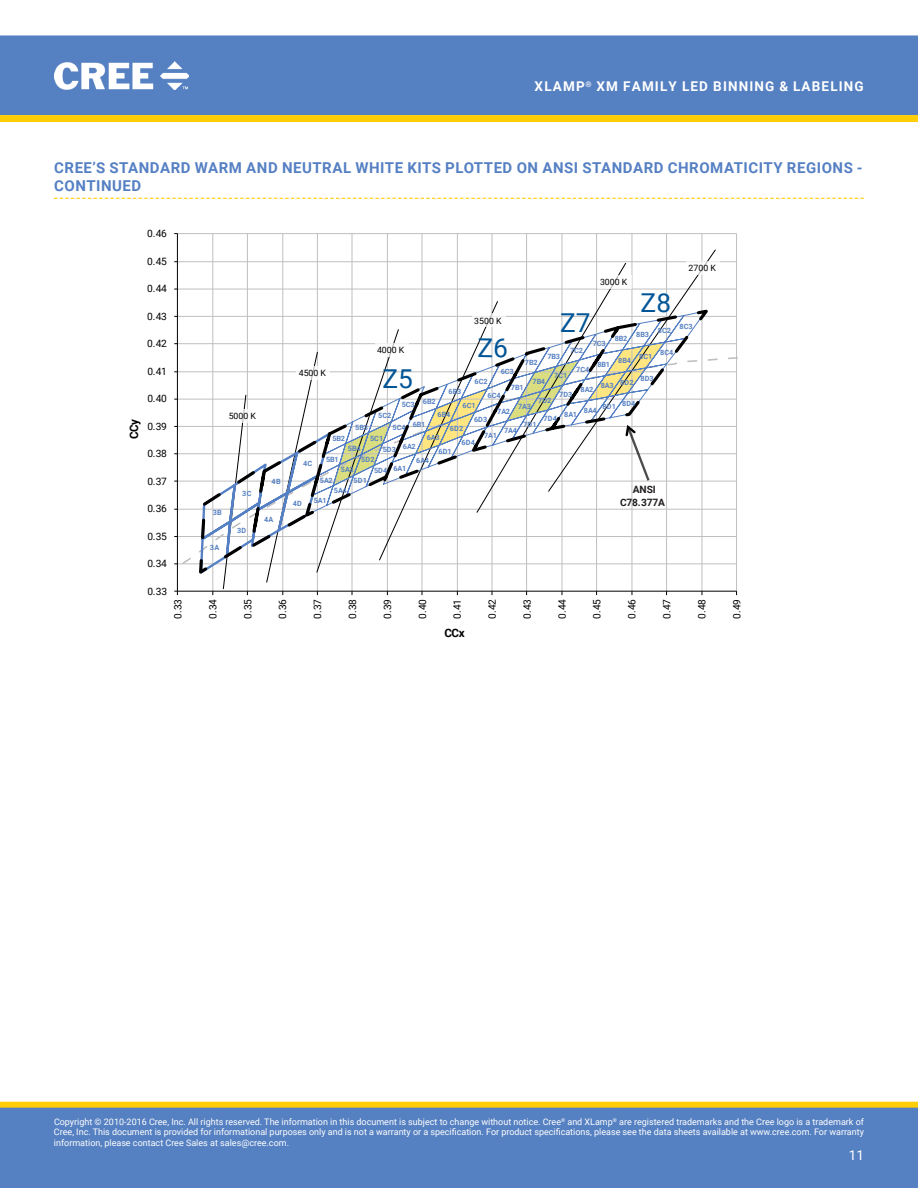
<style>
.page{position:relative;width:918px;height:1188px;background:#fff}
.page>*{position:absolute;margin:0;border:0;box-sizing:border-box;transform-origin:0 0}
.t1{font:26.1px "Roboto";color:#005596}
.t2{font:700 15px "Roboto";letter-spacing:.035em;color:#5580c3}
.t3{font:700 13.5px "Roboto";letter-spacing:.085em;color:#fff}
.t4{font:13.5px "Roboto";color:#fff}
.t5{font:700 11.7px "Roboto";color:#010101}
.t6{font:700 11.55px "Roboto";color:#010101}
.t7{font:10.2px "Roboto";letter-spacing:-.02em;color:#010101}
.t8{font:10.05px "Roboto";letter-spacing:-.02em;color:#010101}
.t9{font:700 10.05px/13.2px "Roboto";letter-spacing:-.02em;color:#231f20;text-align:center}
.t10{font:9px/10.8px "Roboto";color:#fff;text-align:justify}
.t11{font:8.7px "Roboto";color:#010101}
.t12{font:700 7.2px "Roboto";letter-spacing:.005em;color:#5580c3}
</style>
<div class="page">
<svg style="left:54px;top:198px;width:810px;height:1px"></svg>
<hr style="left:177px;top:233px;width:560px;height:1px;background:#c0bfbf">
<hr style="left:177px;top:261px;width:560px;height:1px;background:#c0bfbf">
<hr style="left:177px;top:289px;width:560px;height:1px;background:#c0bfbf">
<hr style="left:177px;top:316px;width:560px;height:1px;background:#c0bfbf">
<hr style="left:177px;top:343px;width:560px;height:1px;background:#c0bfbf">
<hr style="left:736px;top:234px;width:1px;height:357px;background:#c0bfbf">
<hr style="left:702px;top:234px;width:1px;height:357px;background:#c0bfbf">
<hr style="left:666px;top:234px;width:1px;height:357px;background:#c0bfbf">
<hr style="left:632px;top:234px;width:1px;height:357px;background:#c0bfbf">
<hr style="left:596px;top:234px;width:1px;height:357px;background:#c0bfbf">
<hr style="left:562px;top:234px;width:1px;height:357px;background:#c0bfbf">
<hr style="left:526px;top:234px;width:1px;height:357px;background:#c0bfbf">
<hr style="left:492px;top:234px;width:1px;height:357px;background:#c0bfbf">
<hr style="left:457px;top:234px;width:1px;height:357px;background:#c0bfbf">
<hr style="left:422px;top:234px;width:1px;height:357px;background:#c0bfbf">
<hr style="left:387px;top:234px;width:1px;height:357px;background:#c0bfbf">
<hr style="left:352px;top:234px;width:1px;height:357px;background:#c0bfbf">
<hr style="left:317px;top:234px;width:1px;height:357px;background:#c0bfbf">
<hr style="left:282px;top:234px;width:1px;height:357px;background:#c0bfbf">
<hr style="left:247px;top:234px;width:1px;height:357px;background:#c0bfbf">
<hr style="left:212px;top:234px;width:1px;height:357px;background:#c0bfbf">
<hr style="left:177px;top:234px;width:1px;height:357px;background:#010101">
<hr style="left:177px;top:591px;width:560px;height:1px;background:#010101">
<svg style="left:175px;top:356px;width:563px;height:213px"></svg>
<div style="left:687px;top:261px;width:33px;height:14px;background:#fff"></div>
<div style="left:0;top:35px;width:918px;height:80px;background:#5580c1"></div>
<img style="left:55px;top:62px;width:134px;height:28px">
<div style="left:1px;top:1102px;width:916px;height:6px;background:#ffce06"></div>
<div style="left:0;top:1102px;width:918px;height:6px;border:1px solid #ffce06"></div>
<div style="left:0;top:1108px;width:918px;height:80px;background:#5580c1"></div>
<svg style="left:0;top:115px;width:918px;height:7px;background:#fece08"></svg>
<svg style="left:198px;top:249px;width:518px;height:346px"></svg>
<h3 class="t3" style="left:535px;top:77px;width:287px">XLAMP<sup>®</sup> XM FAMILY LED BINNING &amp; LABEL</h3>
<h3 class="t3" style="left:839px;top:77px;width:26px">ING</h3>
<h2 class="t2" style="left:54px;top:157px;width:500px">CREE’S STANDARD WARM AND NEUTRAL WHITE KITS PLOTTED ON ANS</h2>
<h2 class="t2" style="left:574px;top:157px;width:223px">I STANDARD CHROMATICITY REGI</h2>
<h2 class="t2" style="left:822px;top:157px;width:43px">ONS -</h2>
<h2 class="t2" style="left:54px;top:175px;width:78px">CONTINUED</h2>
<p class="t8" style="left:147px;top:227px;width:21px">0.46</p>
<p class="t8" style="left:147px;top:254px;width:21px">0.45</p>
<p class="t8" style="left:147px;top:282px;width:21px">0.44</p>
<p class="t8" style="left:147px;top:309px;width:21px">0.43</p>
<p class="t8" style="left:147px;top:337px;width:21px">0.42</p>
<p class="t8" style="left:147px;top:364px;width:21px">0.41</p>
<p class="t8" style="left:147px;top:392px;width:21px">0.40</p>
<p class="t5" style="left:126px;top:439px;width:22px;rotate:-90deg">CCY</p>
<p class="t8" style="left:147px;top:419px;width:21px">0.39</p>
<p class="t8" style="left:147px;top:447px;width:21px">0.38</p>
<p class="t8" style="left:147px;top:474px;width:21px">0.37</p>
<p class="t8" style="left:147px;top:501px;width:21px">0.36</p>
<p class="t8" style="left:147px;top:529px;width:21px">0.35</p>
<p class="t8" style="left:147px;top:556px;width:21px">0.34</p>
<p class="t8" style="left:147px;top:584px;width:21px">0.33</p>
<p class="t11" style="left:229px;top:410px;width:29px">5000 K</p>
<p class="t12" style="left:213px;top:507px;width:11px">3B</p>
<p class="t12" style="left:210px;top:542px;width:11px">3A</p>
<p class="t12" style="left:242px;top:488px;width:11px">3C</p>
<p class="t12" style="left:237px;top:525px;width:11px">3D</p>
<p class="t12" style="left:272px;top:476px;width:11px">4B</p>
<p class="t12" style="left:264px;top:515px;width:11px">4A</p>
<p class="t11" style="left:600px;top:276px;width:29px">3000 K</p>
<p class="t11" style="left:689px;top:262px;width:29px">2700 K</p>
<h1 class="t1" style="left:641px;top:285px;width:32px">Z8</h1>
<h1 class="t1" style="left:560px;top:305px;width:32px">Z7</h1>
<p class="t11" style="left:474px;top:315px;width:29px">3500 K</p>
<p class="t12" style="left:680px;top:321px;width:15px">8C3</p>
<p class="t12" style="left:658px;top:325px;width:15px">8C2</p>
<p class="t12" style="left:636px;top:329px;width:14px">8B3</p>
<p class="t12" style="left:615px;top:333px;width:14px">8B2</p>
<p class="t12" style="left:593px;top:339px;width:15px">7C3</p>
<p class="t11" style="left:377px;top:344px;width:29px">4000 K</p>
<p class="t12" style="left:570px;top:345px;width:15px">7C2</p>
<p class="t12" style="left:660px;top:348px;width:15px">8C4</p>
<p class="t12" style="left:547px;top:351px;width:14px">7B3</p>
<p class="t12" style="left:639px;top:352px;width:15px">8C1</p>
<p class="t12" style="left:618px;top:355px;width:14px">8B4</p>
<p class="t12" style="left:525px;top:358px;width:14px">7B2</p>
<p class="t12" style="left:597px;top:359px;width:14px">8B1</p>
<p class="t12" style="left:576px;top:364px;width:15px">7C4</p>
<p class="t12" style="left:501px;top:366px;width:15px">6C3</p>
<h1 class="t1" style="left:383px;top:361px;width:32px">Z5</h1>
<p class="t11" style="left:299px;top:367px;width:29px">4500 K</p>
<p class="t12" style="left:554px;top:370px;width:15px">7C1</p>
<p class="t12" style="left:641px;top:373px;width:15px">8D3</p>
<p class="t12" style="left:475px;top:376px;width:15px">6C2</p>
<p class="t12" style="left:532px;top:376px;width:14px">7B4</p>
<p class="t12" style="left:620px;top:377px;width:15px">8D2</p>
<p class="t12" style="left:601px;top:381px;width:14px">8A3</p>
<p class="t12" style="left:511px;top:383px;width:14px">7B1</p>
<p class="t12" style="left:581px;top:385px;width:14px">8A2</p>
<p class="t12" style="left:449px;top:386px;width:14px">6B3</p>
<p class="t12" style="left:438px;top:410px;width:14px">6B4</p>
<p class="t12" style="left:559px;top:389px;width:15px">7D3</p>
<p class="t12" style="left:488px;top:391px;width:15px">6C4</p>
<p class="t12" style="left:538px;top:395px;width:15px">7D2</p>
<p class="t12" style="left:423px;top:396px;width:14px">6B2</p>
<p class="t12" style="left:622px;top:398px;width:15px">8D4</p>
<p class="t12" style="left:402px;top:399px;width:15px">5C3</p>
<p class="t12" style="left:392px;top:422px;width:15px">5C4</p>
<p class="t12" style="left:463px;top:400px;width:15px">6C1</p>
<p class="t12" style="left:518px;top:401px;width:14px">7A3</p>
<p class="t12" style="left:603px;top:402px;width:15px">8D1</p>
<p class="t12" style="left:584px;top:405px;width:14px">8A4</p>
<p class="t12" style="left:497px;top:407px;width:14px">7A2</p>
<p class="t12" style="left:564px;top:409px;width:14px">8A1</p>
<p class="t12" style="left:378px;top:411px;width:15px">5C2</p>
<p class="t12" style="left:544px;top:414px;width:15px">7D4</p>
<p class="t12" style="left:474px;top:414px;width:15px">6D3</p>
<p class="t12" style="left:462px;top:438px;width:15px">6D4</p>
<p class="t12" style="left:413px;top:419px;width:14px">6B1</p>
<p class="t12" style="left:523px;top:419px;width:15px">7D1</p>
<p class="t12" style="left:355px;top:422px;width:14px">5B3</p>
<p class="t12" style="left:348px;top:444px;width:14px">5B4</p>
<p class="t12" style="left:450px;top:424px;width:15px">6D2</p>
<p class="t12" style="left:504px;top:425px;width:14px">7A4</p>
<p class="t12" style="left:484px;top:430px;width:14px">7A1</p>
<p class="t12" style="left:427px;top:433px;width:14px">6A3</p>
<p class="t12" style="left:416px;top:455px;width:14px">6A4</p>
<p class="t12" style="left:370px;top:433px;width:15px">5C1</p>
<p class="t12" style="left:332px;top:433px;width:14px">5B2</p>
<p class="t12" style="left:403px;top:442px;width:14px">6A2</p>
<p class="t12" style="left:383px;top:444px;width:15px">5D3</p>
<p class="t12" style="left:374px;top:465px;width:34px">5D4 6A1</p>
<p class="t12" style="left:439px;top:447px;width:15px">6D1</p>
<p class="t12" style="left:326px;top:454px;width:14px">5B1</p>
<p class="t12" style="left:361px;top:455px;width:15px">5D2</p>
<p class="t12" style="left:303px;top:458px;width:11px">4C</p>
<p class="t12" style="left:341px;top:465px;width:14px">5A3</p>
<p class="t12" style="left:334px;top:485px;width:14px">5A4</p>
<p class="t12" style="left:320px;top:475px;width:14px">5A2</p>
<p class="t12" style="left:354px;top:476px;width:15px">5D1</p>
<p class="t9" style="left:620px;top:482px;width:46px">ANSI<br>C78.377A</p>
<p class="t12" style="left:314px;top:495px;width:14px">5A1</p>
<p class="t12" style="left:293px;top:498px;width:11px">4D</p>
<p class="t7" style="left:171px;top:619px;width:21px;rotate:-90deg">0.33</p>
<p class="t7" style="left:206px;top:619px;width:21px;rotate:-90deg">0.34</p>
<p class="t7" style="left:241px;top:619px;width:21px;rotate:-90deg">0.35</p>
<p class="t7" style="left:276px;top:619px;width:21px;rotate:-90deg">0.36</p>
<p class="t7" style="left:310px;top:619px;width:21px;rotate:-90deg">0.37</p>
<p class="t7" style="left:345px;top:619px;width:21px;rotate:-90deg">0.38</p>
<p class="t7" style="left:380px;top:619px;width:21px;rotate:-90deg">0.39</p>
<p class="t7" style="left:415px;top:619px;width:21px;rotate:-90deg">0.40</p>
<p class="t7" style="left:450px;top:619px;width:21px;rotate:-90deg">0.41</p>
<p class="t7" style="left:485px;top:619px;width:21px;rotate:-90deg">0.42</p>
<p class="t7" style="left:520px;top:619px;width:21px;rotate:-90deg">0.43</p>
<p class="t7" style="left:555px;top:619px;width:21px;rotate:-90deg">0.44</p>
<p class="t7" style="left:590px;top:619px;width:21px;rotate:-90deg">0.45</p>
<p class="t7" style="left:625px;top:619px;width:21px;rotate:-90deg">0.46</p>
<p class="t7" style="left:660px;top:619px;width:21px;rotate:-90deg">0.47</p>
<p class="t7" style="left:695px;top:619px;width:21px;rotate:-90deg">0.48</p>
<p class="t7" style="left:730px;top:619px;width:21px;rotate:-90deg">0.49</p>
<p class="t6" style="left:444px;top:625px;width:22px">CCX</p>
<p class="t10" style="left:54px;top:1116px;width:811px">Copyright © 2010-2016 Cree, Inc. All rights reserved. The information in this document is subject to change without notice. Cree<sup>®</sup> and XLamp<sup>®</sup> are registered trademarks and the Cree logo is a trademark of Cree, Inc. This document is provided for informational purposes only and is not a warranty or a specification. For product specifications, please see the data sheets available at www.cree.com. For warranty information, please contact Cree Sales at sales@cree.com.</p>
<h3 class="t4" style="left:849px;top:1145px;width:17px">11</h3>
</div>
